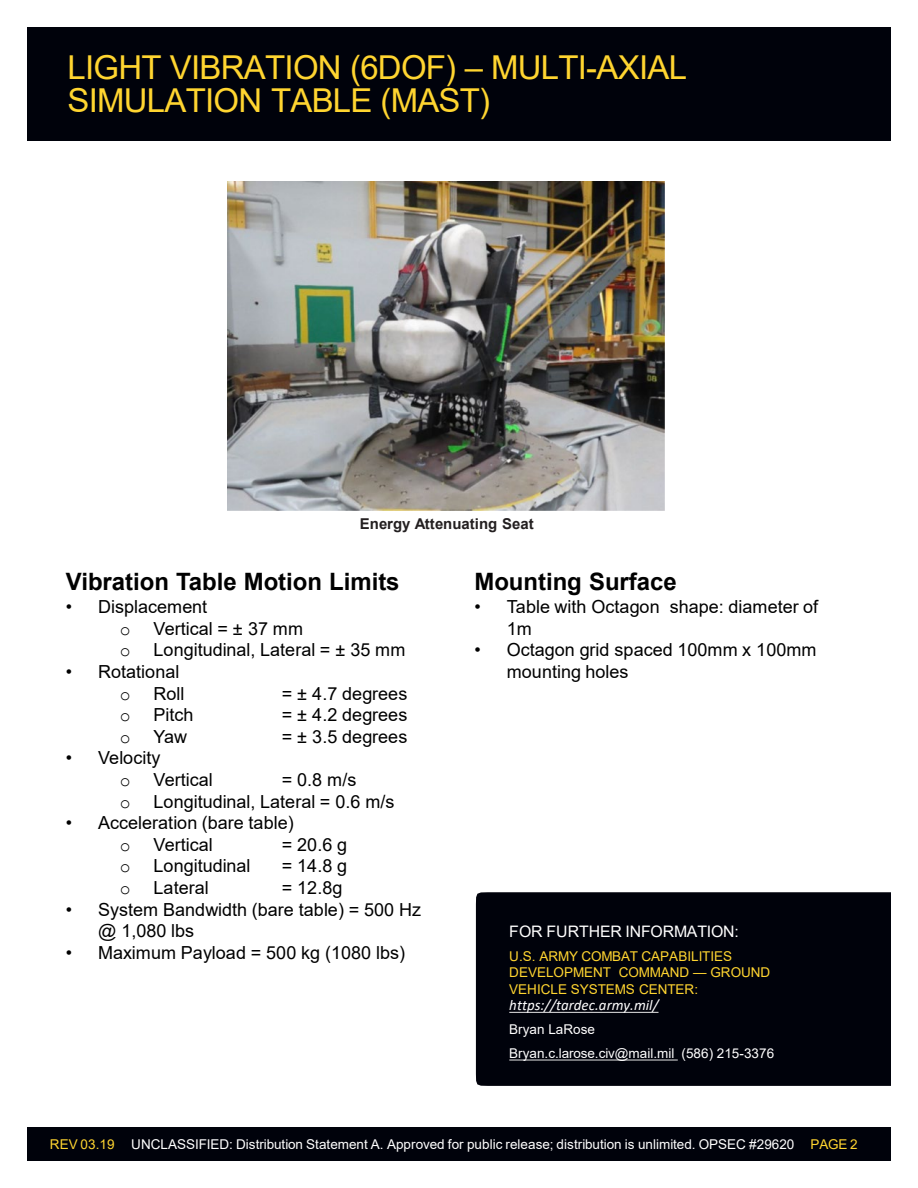
<style>
.page{position:relative;width:918px;height:1188px;background:#fff}
.page>*{position:absolute;margin:0;border:0;box-sizing:border-box;transform-origin:0 0}
.t1{font:33px/33px "Arial";letter-spacing:-.02em;color:#ffd530}
.t2{font:700 24px "Arial";color:#000}
.t3{font:18px/21.6px "Arial";letter-spacing:.005em;color:#000}
.t4{font:18px "Courier New";color:#000}
.t5{font:15.9px "Arial";letter-spacing:-.01em;color:#fff}
.t6{font:italic 15px "Calibri";letter-spacing:.005em;color:#fff}
.t7{font:700 15px "Arial";color:#231f20}
.t8{font:13.5px "Arial";color:#fff}
.t9{font:13.5px/16.5px "Arial";color:#ffd530}
.s1{color:#ffd530}
</style>
<div class="page">
<div style="left:0;top:27px;width:891px;height:113px;background:#00020b"></div>
<div style="left:27px;top:1127px;width:864px;height:34px;background:#00020b"></div>
<div style="left:476px;top:892px;width:415px;height:194px;background:#00020b"></div>
<svg style="left:509px;top:1012px;width:150px;height:1px"></svg>
<svg style="left:509px;top:1060px;width:169px;height:1px"></svg>
<div style="left:0;top:27px;width:27px;height:1134px;background:#fff"></div>
<img style="left:228px;top:182px;width:437px;height:329px">
<h1 class="t1" style="left:67px;top:50px;width:621px">LIGHT VIBRATION (6DOF) – MULTI-AXIAL<br>SIMULATION TABLE (MAST)</h1>
<p class="t7" style="left:360px;top:513px;width:175px">Energy Attenuating Seat</p>
<p class="t2" style="left:66px;top:565px;width:335px">Vibration Table Motion Limits</p>
<p class="t3" style="left:66px;top:596px;width:143px">• Displacement</p>
<p class="t4" style="left:120px;top:618px;width:12px">o</p>
<p class="t3" style="left:154px;top:618px;width:151px">Vertical = ± 37 mm</p>
<p class="t4" style="left:120px;top:640px;width:12px">o</p>
<p class="t3" style="left:154px;top:639px;width:253px">Longitudinal, Lateral = ± 35 mm</p>
<p class="t3" style="left:66px;top:661px;width:115px">• Rotational</p>
<p class="t4" style="left:120px;top:683px;width:12px">o</p>
<p class="t3" style="left:154px;top:682px;width:32px">Roll</p>
<p class="t3" style="left:282px;top:682px;width:127px">= ± 4.7 degrees</p>
<p class="t4" style="left:120px;top:704px;width:12px">o</p>
<p class="t3" style="left:154px;top:704px;width:42px">Pitch</p>
<p class="t3" style="left:282px;top:704px;width:127px">= ± 4.2 degrees</p>
<p class="t4" style="left:120px;top:726px;width:12px">o</p>
<p class="t3" style="left:154px;top:726px;width:35px">Yaw</p>
<p class="t3" style="left:282px;top:726px;width:127px">= ± 3.5 degrees</p>
<p class="t3" style="left:66px;top:747px;width:96px">• Velocity</p>
<p class="t4" style="left:120px;top:769px;width:12px">o</p>
<p class="t3" style="left:154px;top:769px;width:61px">Vertical</p>
<p class="t3" style="left:282px;top:769px;width:76px">= 0.8 m/s</p>
<p class="t4" style="left:120px;top:791px;width:12px">o</p>
<p class="t3" style="left:154px;top:790px;width:243px">Longitudinal, Lateral = 0.6 m/s</p>
<p class="t3" style="left:66px;top:812px;width:230px">• Acceleration (bare table)</p>
<p class="t4" style="left:120px;top:834px;width:12px">o</p>
<p class="t3" style="left:154px;top:834px;width:61px">Vertical</p>
<p class="t3" style="left:282px;top:834px;width:67px">= 20.6 g</p>
<p class="t4" style="left:120px;top:856px;width:12px">o</p>
<p class="t3" style="left:154px;top:855px;width:99px">Longitudinal</p>
<p class="t3" style="left:282px;top:855px;width:67px">= 14.8 g</p>
<p class="t4" style="left:120px;top:877px;width:12px">o</p>
<p class="t3" style="left:154px;top:877px;width:57px">Lateral</p>
<p class="t3" style="left:282px;top:877px;width:62px">= 12.8g</p>
<p class="t3" style="left:98px;top:898px;width:324px;text-indent:-32px">• System Bandwidth (bare table) = 500 Hz @ 1,080 lbs</p>
<p class="t3" style="left:66px;top:942px;width:341px">• Maximum Payload = 500 kg (1080 lbs)</p>
<p class="t2" style="left:474px;top:565px;width:204px">Mounting Surface</p>
<p class="t3" style="left:507px;top:596px;width:313px;text-indent:-32px">• Table with Octagon shape: diameter of<br>1m</p>
<p class="t3" style="left:507px;top:639px;width:311px;text-indent:-32px">• Octagon grid spaced 100mm x 100mm mounting holes</p>
<p class="t5" style="left:509px;top:921px;width:231px">FOR FURTHER INFORMATION:</p>
<p class="t9" style="left:509px;top:947px;width:263px">U.S. ARMY COMBAT CAPABILITIES<br>DEVELOPMENT COMMAND — GROUND<br>VEHICLE SYSTEMS CENTER:</p>
<p class="t6" style="left:509px;top:995px;width:151px">https://tardec.army.mil/</p>
<p class="t8" style="left:509px;top:1020px;width:87px">Bryan LaRose</p>
<p class="t8" style="left:509px;top:1044px;width:266px">Bryan.c.larose.civ@mail.mil (586) 215-3376</p>
<p class="t8" style="left:50px;top:1135px;width:809px"><span class="s1">REV 03.19</span> UNCLASSIFIED: Distribution Statement A. Approved for public release; distribution is unlimited. OPSEC #29620 <span class="s1">PAGE 2</span></p>
</div>
